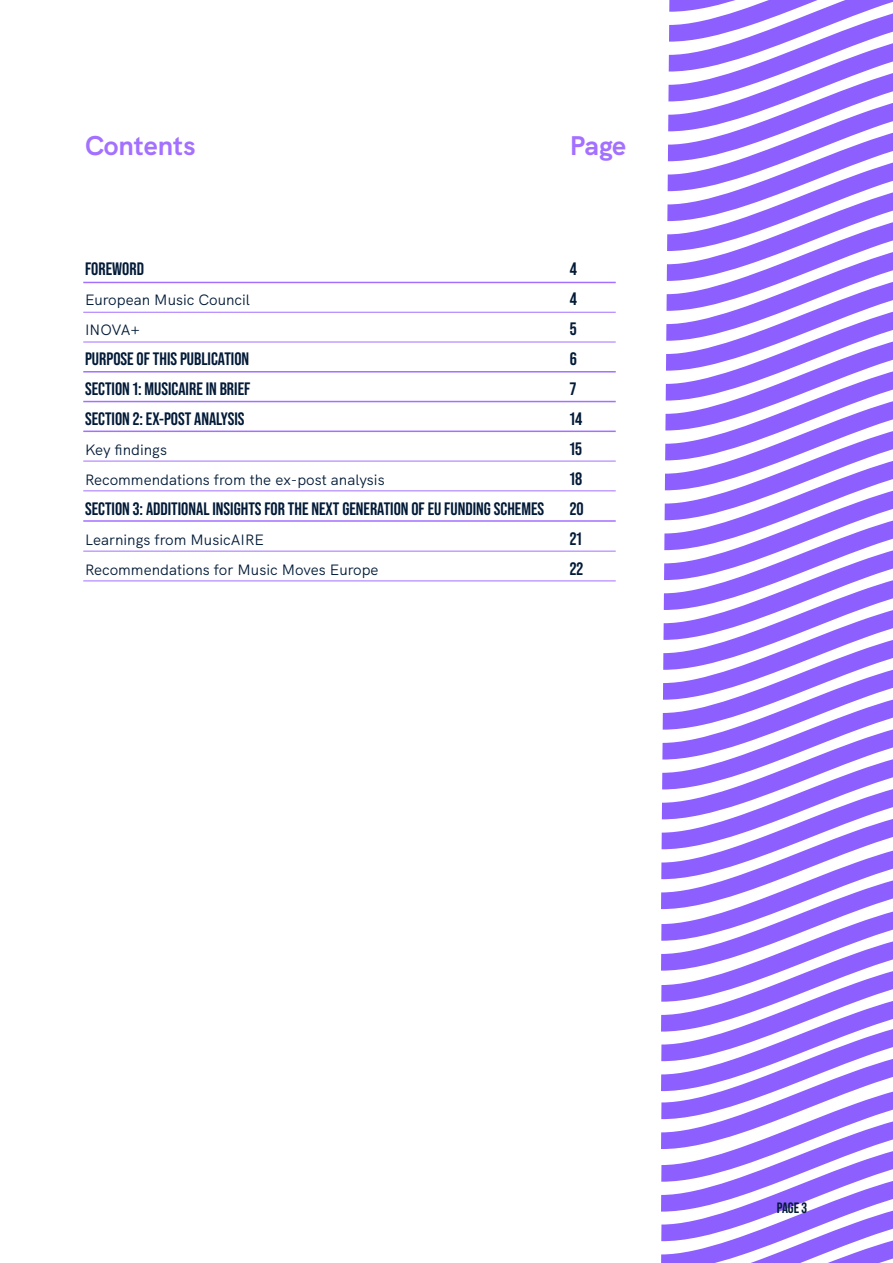
<style>
.page{position:relative;width:893px;height:1263px;background:#fff}
.page>*{position:absolute;margin:0;border:0;box-sizing:border-box;transform-origin:0 0}
.t1{font:700 27px "HK Grotesk";color:#a370ff}
.t2{font:700 18px "Bebas Neue Pro";color:#031b38}
.t3{font:15px "HK Grotesk";color:#031b38}
.t4{font:700 15px "Bebas Neue Pro";color:#031b38}
</style>
<div class="page">
<svg style="left:661px;top:0;width:232px;height:1263px"></svg>
<hr style="left:83px;top:282px;width:533px;height:1px;background:#a370ff">
<hr style="left:83px;top:401px;width:533px;height:1px;background:#a370ff">
<hr style="left:83px;top:312px;width:533px;height:1px;background:#a370ff">
<hr style="left:83px;top:431px;width:533px;height:1px;background:#a370ff">
<hr style="left:83px;top:520px;width:533px;height:2px;background:#a370ff">
<hr style="left:83px;top:342px;width:533px;height:1px;background:#a370ff">
<hr style="left:83px;top:461px;width:533px;height:1px;background:#a370ff">
<hr style="left:83px;top:551px;width:533px;height:1px;background:#a370ff">
<hr style="left:83px;top:371px;width:533px;height:1px;background:#a370ff">
<hr style="left:83px;top:490px;width:533px;height:1px;background:#a370ff">
<hr style="left:83px;top:580px;width:533px;height:1px;background:#a370ff">
<p class="t1" style="left:85px;top:124px;width:112px">Contents</p>
<p class="t1" style="left:570px;top:124px;width:58px">Page</p>
<p class="t2" style="left:85px;top:258px;width:60px">FOREWORD</p>
<p class="t3" style="left:85px;top:288px;width:166px">European Music Council</p>
<p class="t3" style="left:85px;top:318px;width:57px">INOVA+</p>
<p class="t2" style="left:85px;top:348px;width:166px">PURPOSE OF THIS PUBLICATION</p>
<p class="t2" style="left:85px;top:378px;width:167px">SECTION 1: MUSICAIRE IN BRIEF</p>
<p class="t2" style="left:85px;top:408px;width:161px">SECTION 2: EX-POST ANALYSIS</p>
<p class="t3" style="left:85px;top:438px;width:83px">Key findings</p>
<p class="t3" style="left:85px;top:468px;width:301px">Recommendations from the ex-post analysis</p>
<p class="t2" style="left:85px;top:498px;width:461px">SECTION 3: ADDITIONAL INSIGHTS FOR THE NEXT GENERATION OF EU FUNDING SCHEMES</p>
<p class="t3" style="left:85px;top:528px;width:180px">Learnings from MusicAIRE</p>
<p class="t3" style="left:85px;top:558px;width:295px">Recommendations for Music Moves Europe</p>
<p class="t2" style="left:570px;top:258px;width:9px">4</p>
<p class="t2" style="left:570px;top:288px;width:9px">4</p>
<p class="t2" style="left:570px;top:318px;width:8px">5</p>
<p class="t2" style="left:570px;top:348px;width:9px">6</p>
<p class="t2" style="left:570px;top:378px;width:8px">7</p>
<p class="t2" style="left:570px;top:408px;width:14px">14</p>
<p class="t2" style="left:570px;top:438px;width:14px">15</p>
<p class="t2" style="left:570px;top:468px;width:14px">18</p>
<p class="t2" style="left:570px;top:498px;width:15px">20</p>
<p class="t2" style="left:570px;top:528px;width:13px">21</p>
<p class="t2" style="left:570px;top:558px;width:15px">22</p>
<p class="t4" style="left:777px;top:1199px;width:32px">PAGE 3</p>
</div>
